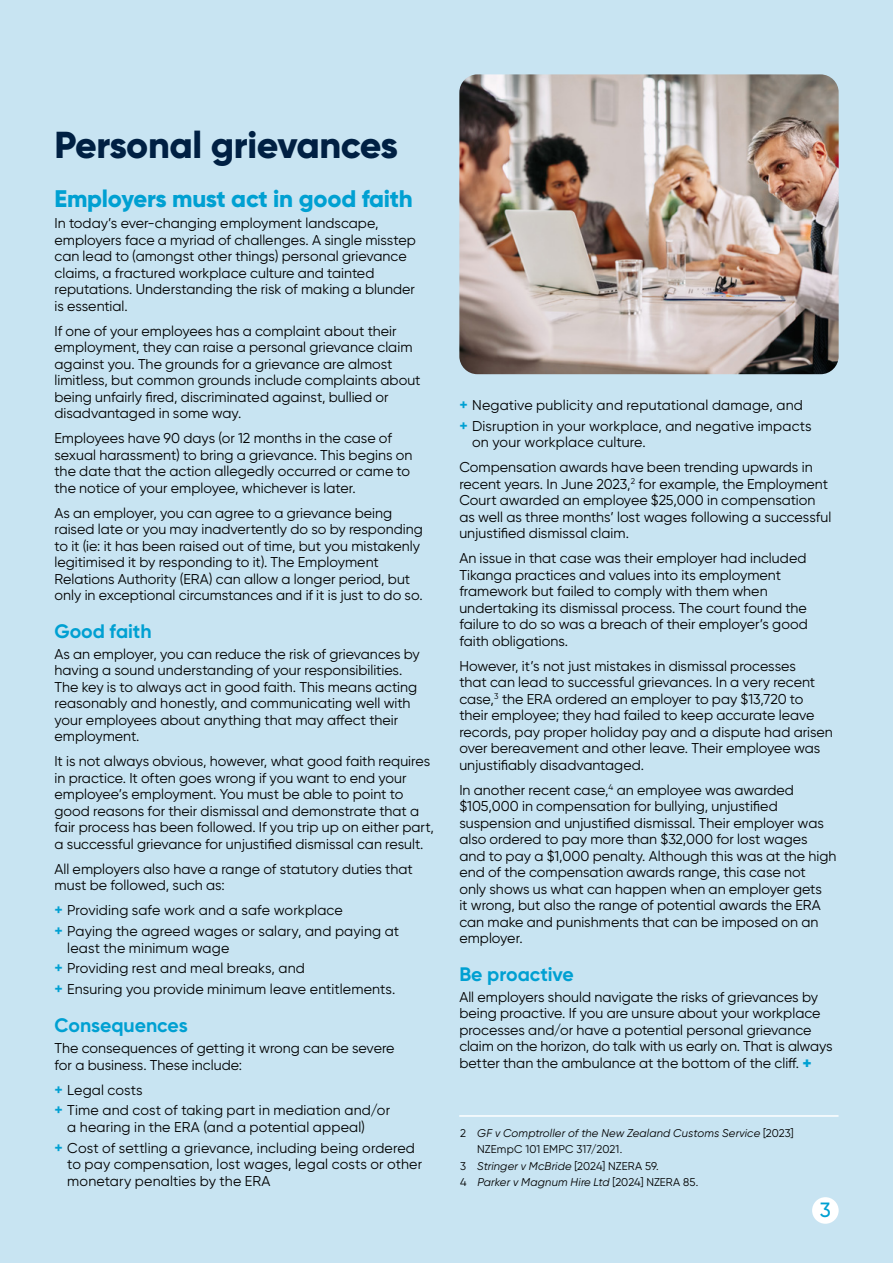
<style>
.page{position:relative;width:893px;height:1263px;background:#c8e4f2}
.page>*{position:absolute;margin:0;border:0;box-sizing:border-box;transform-origin:0 0}
.t1{font:800 37.5px "Gilroy";letter-spacing:-.01em;color:#002043}
.t2{font:800 24px "Gilroy";letter-spacing:-.01em;color:#00a0d2}
.t3{font:500 20.7px "Gilroy";color:#00a0d2}
.t4{font:700 19.5px "Gilroy";letter-spacing:-.005em;color:#00a0d2}
.t5{font:14.25px/16.5px "Gilroy";color:#000}
.t6{font:italic 11.25px "Gilroy";letter-spacing:.015em;color:#000}
.t7{font:11.25px "Gilroy";letter-spacing:.01em;color:#000}
.s1{font-weight:700;font-size:15px;color:#00a0d2}
.s2{font-weight:800;font-size:16.5px;color:#00a0d2}
.s3{font-style:normal}
</style>
<div class="page">
<div style="left:812px;top:1197px;width:27px;height:27px;background:#fff;border-radius:50%"></div>
<img style="left:459px;top:74px;width:380px;height:300px">
<hr style="left:459px;top:1115px;width:379px;height:2px;background:#fff">
<h1 class="t1" style="left:55px;top:121px;width:345px">Personal grievances</h1>
<h2 class="t2" style="left:55px;top:184px;width:360px">Employers must act in good faith</h2>
<p class="t5" style="left:55px;top:215px;width:363px">In today’s ever-changing employment landscape, employers face a myriad of challenges. A single misstep can lead to (amongst other things) personal grievance claims, a fractured workplace culture and tainted reputations. Understanding the risk of making a blunder is essential.</p>
<p class="t5" style="left:55px;top:322px;width:368px">If one of your employees has a complaint about their employment, they can raise a personal grievance claim against you. The grounds for a grievance are almost limitless, but common grounds include complaints about being unfairly fired, discriminated against, bullied or disadvantaged in some way.</p>
<p class="t5" style="left:55px;top:430px;width:359px">Employees have 90 days (or 12 months in the case of sexual harassment) to bring a grievance. This begins on the date that the action allegedly occurred or came to the notice of your employee, whichever is later.</p>
<p class="t5" style="left:55px;top:504px;width:370px">As an employer, you can agree to a grievance being raised late or you may inadvertently do so by responding to it (ie: it has been raised out of time, but you mistakenly legitimised it by responding to it). The Employment Relations Authority (ERA) can allow a longer period, but only in exceptional circumstances and if it is just to do so.</p>
<h3 class="t4" style="left:55px;top:619px;width:99px">Good faith</h3>
<p class="t5" style="left:55px;top:645px;width:367px">As an employer, you can reduce the risk of grievances by having a sound understanding of your responsibilities.<br>The key is to always act in good faith. This means acting reasonably and honestly, and communicating well with your employees about anything that may affect their employment.</p>
<p class="t5" style="left:55px;top:753px;width:381px">It is not always obvious, however, what good faith requires in practice. It often goes wrong if you want to end your employee’s employment. You must be able to point to good reasons for their dismissal and demonstrate that a fair process has been followed. If you trip up on either part, a successful grievance for unjustified dismissal can result.</p>
<p class="t5" style="left:55px;top:860px;width:360px">All employers also have a range of statutory duties that must be followed, such as:</p>
<p class="t5" style="left:55px;top:900px;width:346px;line-height:20.7px"><span class="s1">+</span> Providing safe work and a safe workplace<br><span class="s1">+</span> Paying the agreed wages or salary, and paying at</p>
<p class="t5" style="left:55px;top:937px;width:342px;line-height:20.7px;text-indent:13px">least the minimum wage<br><span class="s1">+</span> Providing rest and meal breaks, and<br><span class="s1">+</span> Ensuring you provide minimum leave entitlements.</p>
<h3 class="t4" style="left:55px;top:1013px;width:135px">Consequences</h3>
<p class="t5" style="left:55px;top:1039px;width:341px">The consequences of getting it wrong can be severe for a business. These include:</p>
<p class="t5" style="left:55px;top:1079px;width:337px;line-height:20.7px"><span class="s1">+</span> Legal costs<br><span class="s1">+</span> Time and cost of taking part in mediation and/or</p>
<p class="t5" style="left:55px;top:1116px;width:362px;line-height:20.7px;text-indent:13px">a hearing in the ERA (and a potential appeal)<br><span class="s1">+</span> Cost of settling a grievance, including being ordered</p>
<p class="t5" style="left:67px;top:1155px;width:356px">to pay compensation, lost wages, legal costs or other monetary penalties by the ERA</p>
<p class="t5" style="left:459px;top:394px;width:354px;line-height:20.7px"><span class="s1">+</span> Negative publicity and reputational damage, and <span class="s1">+</span> Disruption in your workplace, and negative impacts</p>
<p class="t5" style="left:459px;top:429px;width:355px;line-height:25px;text-indent:13px">on your workplace culture.<br>Compensation awards have been trending upwards in</p>
<p class="t5" style="left:459px;top:475px;width:374px">recent years. In June 2023,<sup>2</sup> for example, the Employment Court awarded an employee $25,000 in compensation as well as three months’ lost wages following a successful unjustified dismissal claim.</p>
<p class="t5" style="left:459px;top:550px;width:350px">An issue in that case was their employer had included Tikanga practices and values into its employment framework but failed to comply with them when undertaking its dismissal process. The court found the failure to do so was a breach of their employer’s good faith obligations.</p>
<p class="t5" style="left:459px;top:657px;width:375px">However, it’s not just mistakes in dismissal processes<br>that can lead to successful grievances. In a very recent case,<sup>3</sup> the ERA ordered an employer to pay $13,720 to their employee; they had failed to keep accurate leave records, pay proper holiday pay and a dispute had arisen over bereavement and other leave. Their employee was unjustifiably disadvantaged.</p>
<p class="t5" style="left:459px;top:781px;width:379px">In another recent case,<sup>4</sup> an employee was awarded $105,000 in compensation for bullying, unjustified suspension and unjustified dismissal. Their employer was also ordered to pay more than $32,000 for lost wages and to pay a $1,000 penalty. Although this was at the high end of the compensation awards range, this case not<br>only shows us what can happen when an employer gets<br>it wrong, but also the range of potential awards the ERA can make and punishments that can be imposed on an employer.</p>
<h3 class="t4" style="left:459px;top:962px;width:116px">Be proactive</h3>
<p class="t5" style="left:459px;top:988px;width:375px">All employers should navigate the risks of grievances by being proactive. If you are unsure about your workplace processes and/or have a potential personal grievance claim on the horizon, do talk with us early on. That is always better than the ambulance at the bottom of the cliff. <span class="s2">+</span></p>
<p class="t6" style="left:460px;top:1126px;width:335px"><span class="s3">2</span> GF v Comptroller of the New Zealand Customs Service <span class="s3">[2023]</span></p>
<p class="t7" style="left:477px;top:1143px;width:146px">NZEmpC 101 EMPC 317/2021.</p>
<p class="t6" style="left:460px;top:1159px;width:200px"><span class="s3">3</span> Stringer v McBride <span class="s3">[2024] NZERA 59.</span></p>
<p class="t6" style="left:460px;top:1176px;width:240px"><span class="s3">4</span> Parker v Magnum Hire Ltd <span class="s3">[2024] NZERA 85.</span></p>
<h3 class="t3" style="left:820px;top:1197px;width:13px">3</h3>
</div>
